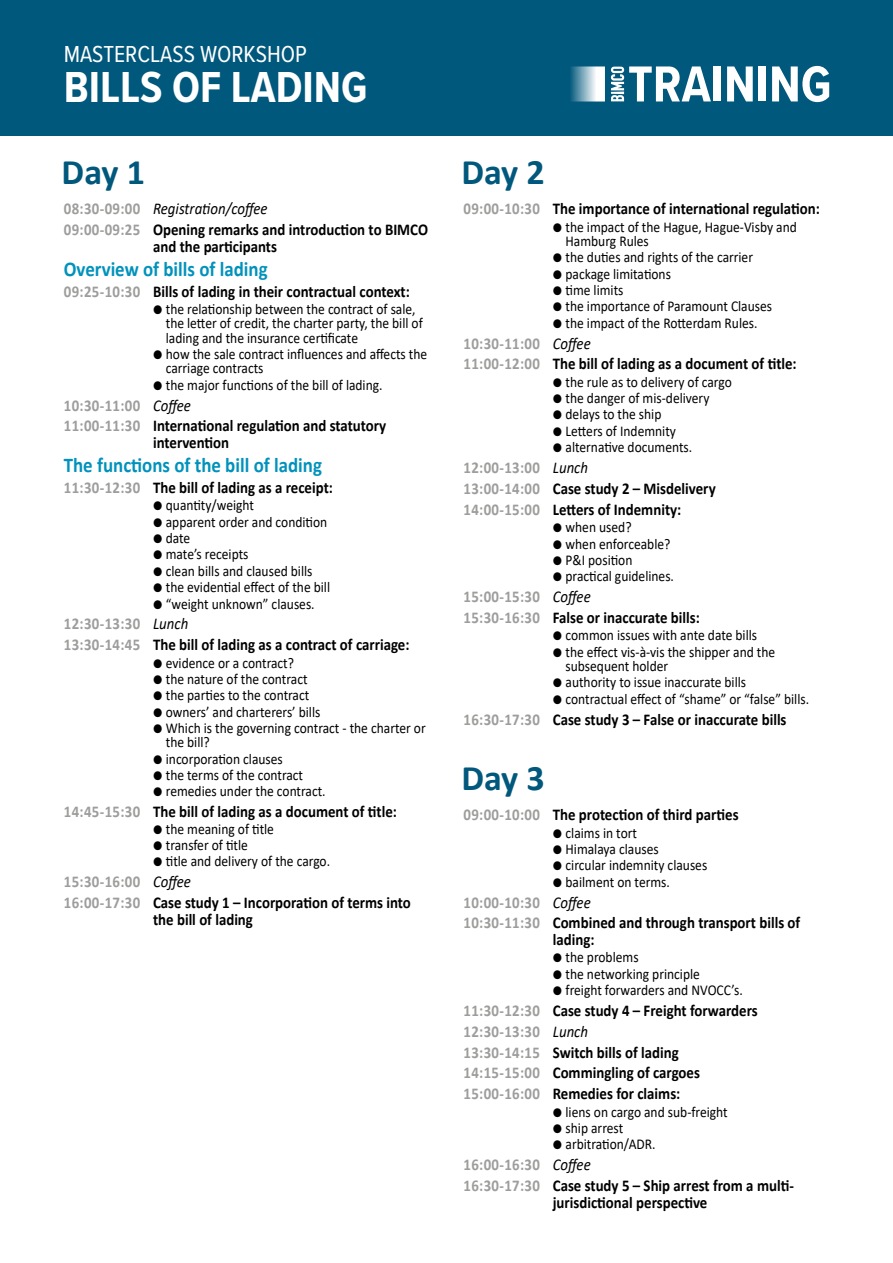
<style>
.page{position:relative;width:893px;height:1263px;background:#fff}
.page>*{position:absolute;margin:0;border:0;box-sizing:border-box;transform-origin:0 0}
.t1{font:700 45px "Proxima Nova Cond";color:#fff}
.t2{font:700 36px "Calibri";letter-spacing:-.01em;color:#00587c}
.t3{font:24px "Proxima Nova Cond";color:#fff}
.t4{font:700 21px "Calibri";color:#0092bc;scale:.9 1}
.t5{font:700 16.5px/20.9px "Calibri";color:#000;scale:.9 1}
.t6{font:15px/14.2px "Calibri";color:#000;scale:.9 1}
.s1{color:#9d9d9c}
.s2{font-weight:400;font-style:italic}
.s3{font-family:"Proxima Nova Cond"}
</style>
<div class="page">
<div style="left:0;top:0;width:893px;height:136px;background:#00587c"></div>
<div style="left:714px;top:66px;width:7px;height:35px;background:#fff"></div>
<svg style="left:727px;top:66px;width:26px;height:35px"></svg>
<div style="left:759px;top:66px;width:7px;height:35px;background:#fff"></div>
<svg style="left:772px;top:66px;width:57px;height:36px"></svg>
<svg style="left:611px;top:66px;width:100px;height:35px"></svg>
<svg style="left:571px;top:66px;width:34px;height:36px"></svg>
<h3 class="t3" style="left:64px;top:37px;width:245px">MASTERCLASS WORKSHOP</h3>
<h1 class="t1" style="left:64px;top:54px;width:305px">BILLS OF LADING</h1>
<h2 class="t2" style="left:62px;top:147px;width:85px">Day 1</h2>
<h2 class="t2" style="left:461px;top:147px;width:85px">Day 2</h2>
<p class="t5" style="left:64px;top:198px;width:406px"><span class="s1">08:30-09:00</span> <span class="s2">Registration/coffee<br></span><span class="s1">09:00-09:25</span> Opening remarks and introduction to BIMCO</p>
<p class="t5" style="left:153px;top:236px;width:139px">and the participants</p>
<h3 class="t4" style="left:64px;top:254px;width:228px">Overview of bills of lading</h3>
<p class="t5" style="left:64px;top:281px;width:386px"><span class="s1">09:25-10:30</span> Bills of lading in their contractual context:</p>
<p class="t6" style="left:166px;top:302px;width:287px;text-indent:-13px"><span class="s3">●</span> the relationship between the contract of sale, the letter of credit, the charter party, the bill of lading and the insurance certificate</p>
<p class="t6" style="left:166px;top:346px;width:292px;text-indent:-13px"><span class="s3">●</span> how the sale contract influences and affects the carriage contracts</p>
<p class="t6" style="left:153px;top:377px;width:256px"><span class="s3">●</span> the major functions of the bill of lading.</p>
<p class="t5" style="left:64px;top:394px;width:360px"><span class="s1">10:30-11:00</span> <span class="s2">Coffee<br></span><span class="s1">11:00-11:30</span> International regulation and statutory</p>
<p class="t5" style="left:153px;top:432px;width:86px">intervention</p>
<h3 class="t4" style="left:64px;top:450px;width:288px">The functions of the bill of lading</h3>
<p class="t5" style="left:64px;top:477px;width:301px"><span class="s1">11:30-12:30</span> The bill of lading as a receipt:</p>
<p class="t6" style="left:153px;top:498px;width:114px"><span class="s3">●</span> quantity/weight</p>
<p class="t6" style="left:153px;top:514px;width:195px"><span class="s3">●</span> apparent order and condition</p>
<p class="t6" style="left:153px;top:530px;width:43px"><span class="s3">●</span> date</p>
<p class="t6" style="left:153px;top:547px;width:108px"><span class="s3">●</span> mate’s receipts</p>
<p class="t6" style="left:153px;top:563px;width:179px"><span class="s3">●</span> clean bills and claused bills</p>
<p class="t6" style="left:153px;top:580px;width:198px"><span class="s3">●</span> the evidential effect of the bill</p>
<p class="t6" style="left:153px;top:596px;width:181px"><span class="s3">●</span> “weight unknown” clauses.</p>
<p class="t5" style="left:64px;top:613px;width:386px"><span class="s1">12:30-13:30</span> <span class="s2">Lunch<br></span><span class="s1">13:30-14:45</span> The bill of lading as a contract of carriage:</p>
<p class="t6" style="left:153px;top:655px;width:158px"><span class="s3">●</span> evidence or a contract?</p>
<p class="t6" style="left:153px;top:671px;width:173px"><span class="s3">●</span> the nature of the contract</p>
<p class="t6" style="left:153px;top:688px;width:175px"><span class="s3">●</span> the parties to the contract</p>
<p class="t6" style="left:153px;top:704px;width:187px"><span class="s3">●</span> owners’ and charterers’ bills</p>
<p class="t6" style="left:166px;top:720px;width:290px;text-indent:-13px"><span class="s3">●</span> Which is the governing contract - the charter or the bill?</p>
<p class="t6" style="left:153px;top:751px;width:146px"><span class="s3">●</span> incorporation clauses</p>
<p class="t6" style="left:153px;top:767px;width:168px"><span class="s3">●</span> the terms of the contract</p>
<p class="t6" style="left:153px;top:784px;width:193px"><span class="s3">●</span> remedies under the contract.</p>
<p class="t5" style="left:64px;top:801px;width:372px"><span class="s1">14:45-15:30</span> The bill of lading as a document of title:</p>
<p class="t6" style="left:153px;top:821px;width:136px"><span class="s3">●</span> the meaning of title</p>
<p class="t6" style="left:153px;top:837px;width:107px"><span class="s3">●</span> transfer of title</p>
<p class="t6" style="left:153px;top:854px;width:198px"><span class="s3">●</span> title and delivery of the cargo.</p>
<p class="t5" style="left:64px;top:871px;width:387px"><span class="s1">15:30-16:00</span> <span class="s2">Coffee<br></span><span class="s1">16:00-17:30</span> Case study 1 – Incorporation of terms into</p>
<p class="t5" style="left:153px;top:908px;width:113px">the bill of lading</p>
<p class="t5" style="left:463px;top:198px;width:397px"><span class="s1">09:00-10:30</span> The importance of international regulation:</p>
<p class="t6" style="left:566px;top:219px;width:258px;text-indent:-13px"><span class="s3">●</span> the impact of the Hague, Hague-Visby and<br>Hamburg Rules</p>
<p class="t6" style="left:553px;top:250px;width:224px"><span class="s3">●</span> the duties and rights of the carrier</p>
<p class="t6" style="left:553px;top:266px;width:133px"><span class="s3">●</span> package limitations</p>
<p class="t6" style="left:553px;top:282px;width:80px"><span class="s3">●</span> time limits</p>
<p class="t6" style="left:553px;top:299px;width:245px"><span class="s3">●</span> the importance of Paramount Clauses</p>
<p class="t6" style="left:553px;top:315px;width:229px"><span class="s3">●</span> the impact of the Rotterdam Rules.</p>
<p class="t5" style="left:463px;top:332px;width:372px"><span class="s1">10:30-11:00</span> <span class="s2">Coffee<br></span><span class="s1">11:00-12:00</span> The bill of lading as a document of title:</p>
<p class="t6" style="left:553px;top:374px;width:200px"><span class="s3">●</span> the rule as to delivery of cargo</p>
<p class="t6" style="left:553px;top:391px;width:176px"><span class="s3">●</span> the danger of mis-delivery</p>
<p class="t6" style="left:553px;top:407px;width:122px"><span class="s3">●</span> delays to the ship</p>
<p class="t6" style="left:553px;top:423px;width:138px"><span class="s3">●</span> Letters of Indemnity</p>
<p class="t6" style="left:553px;top:440px;width:156px"><span class="s3">●</span> alternative documents.</p>
<p class="t5" style="left:463px;top:457px;width:282px"><span class="s1">12:00-13:00</span> <span class="s2">Lunch<br></span><span class="s1">13:00-14:00</span> Case study 2 – Misdelivery<br><span class="s1">14:00-15:00</span> Letters of Indemnity:</p>
<p class="t6" style="left:553px;top:520px;width:89px"><span class="s3">●</span> when used?</p>
<p class="t6" style="left:553px;top:536px;width:132px"><span class="s3">●</span> when enforceable?</p>
<p class="t6" style="left:553px;top:552px;width:90px"><span class="s3">●</span> P&amp;I position</p>
<p class="t6" style="left:553px;top:569px;width:136px"><span class="s3">●</span> practical guidelines.</p>
<p class="t5" style="left:463px;top:586px;width:264px"><span class="s1">15:00-15:30</span> <span class="s2">Coffee<br></span><span class="s1">15:30-16:30</span> False or inaccurate bills:</p>
<p class="t6" style="left:553px;top:628px;width:229px"><span class="s3">●</span> common issues with ante date bills</p>
<p class="t6" style="left:566px;top:644px;width:234px;text-indent:-13px"><span class="s3">●</span> the effect vis-à-vis the shipper and the subsequent holder</p>
<p class="t6" style="left:553px;top:675px;width:216px"><span class="s3">●</span> authority to issue inaccurate bills</p>
<p class="t6" style="left:553px;top:691px;width:286px"><span class="s3">●</span> contractual effect of “shame” or “false” bills.</p>
<p class="t5" style="left:463px;top:708px;width:360px"><span class="s1">16:30-17:30</span> Case study 3 – False or inaccurate bills</p>
<h2 class="t2" style="left:461px;top:753px;width:85px">Day 3</h2>
<p class="t5" style="left:463px;top:804px;width:307px"><span class="s1">09:00-10:00</span> The protection of third parties</p>
<p class="t6" style="left:553px;top:825px;width:95px"><span class="s3">●</span> claims in tort</p>
<p class="t6" style="left:553px;top:841px;width:119px"><span class="s3">●</span> Himalaya clauses</p>
<p class="t6" style="left:553px;top:858px;width:173px"><span class="s3">●</span> circular indemnity clauses</p>
<p class="t6" style="left:553px;top:874px;width:132px"><span class="s3">●</span> bailment on terms.</p>
<p class="t5" style="left:463px;top:891px;width:376px"><span class="s1">10:00-10:30</span> <span class="s2">Coffee<br></span><span class="s1">10:30-11:30</span> Combined and through transport bills of</p>
<p class="t5" style="left:553px;top:929px;width:48px">lading:</p>
<p class="t6" style="left:553px;top:950px;width:97px"><span class="s3">●</span> the problems</p>
<p class="t6" style="left:553px;top:966px;width:165px"><span class="s3">●</span> the networking principle</p>
<p class="t6" style="left:553px;top:982px;width:213px"><span class="s3">●</span> freight forwarders and NVOCC’s.</p>
<p class="t5" style="left:463px;top:1000px;width:328px"><span class="s1">11:30-12:30</span> Case study 4 – Freight forwarders <span class="s1">12:30-13:30</span> <span class="s2">Lunch<br></span><span class="s1">13:30-14:15</span> Switch bills of lading <span class="s1">14:15-15:00</span> Commingling of cargoes <span class="s1">15:00-16:00</span> Remedies for claims:</p>
<p class="t6" style="left:553px;top:1104px;width:196px"><span class="s3">●</span> liens on cargo and sub-freight</p>
<p class="t6" style="left:553px;top:1120px;width:80px"><span class="s3">●</span> ship arrest</p>
<p class="t6" style="left:553px;top:1137px;width:116px"><span class="s3">●</span> arbitration/ADR.</p>
<p class="t5" style="left:463px;top:1154px;width:369px"><span class="s1">16:00-16:30</span> <span class="s2">Coffee<br></span><span class="s1">16:30-17:30</span> Case study 5 – Ship arrest from a multi-</p>
<p class="t5" style="left:553px;top:1191px;width:173px">jurisdictional perspective</p>
</div>
